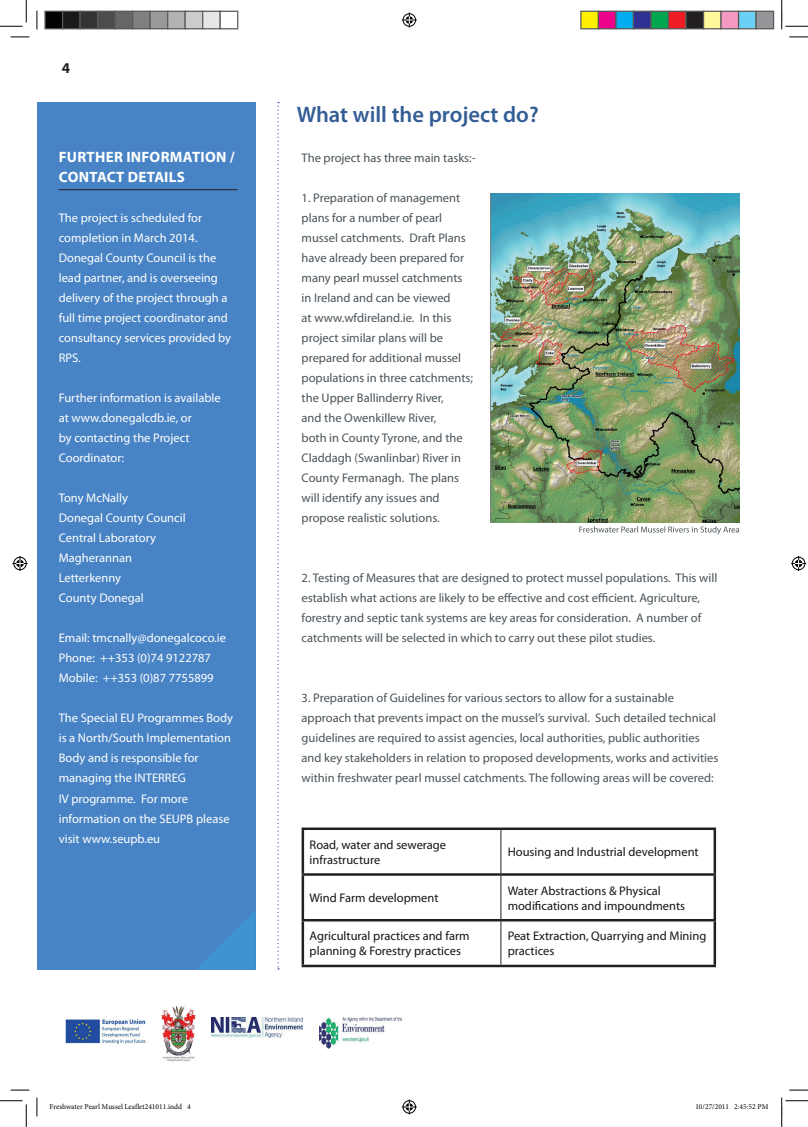
<style>
.page{position:relative;width:808px;height:1127px;background:#fff}
.page>*{position:absolute;margin:0;border:0;box-sizing:border-box;transform-origin:0 0}
.t1{font:600 22.5px "Myriad Pro";color:#335d95}
.t2{font:700 15px/20px "Myriad Pro";letter-spacing:.02em;color:#fff}
.t3{font:700 15px "Myriad Pro";color:#231f20}
.t4{font:12.5px/20px "Myriad Pro";color:#4a545a}
.t5{font:12.5px/20px "Myriad Pro";color:#fff}
.t6{font:12.5px/15.1px "Myriad Pro";color:#181417}
.t7{font:7.5px "Minion Pro";color:#000}
</style>
<div class="page">
<div style="left:37px;top:102px;width:218px;height:867px;background:#4884c5"></div>
<svg style="left:197px;top:911px;width:58px;height:58px"></svg>
<svg style="left:277px;top:102px;width:2px;height:867px"></svg>
<img style="left:319px;top:1017px;width:82px;height:31px">
<img style="left:212px;top:1017px;width:91px;height:20px">
<img style="left:161px;top:1006px;width:35px;height:54px">
<img style="left:65px;top:1019px;width:81px;height:25px">
<img style="left:490px;top:193px;width:248px;height:329px">
<hr style="left:500px;top:829px;width:1px;height:44px;background:#231f20">
<hr style="left:500px;top:875px;width:1px;height:43px;background:#231f20">
<hr style="left:500px;top:921px;width:1px;height:43px;background:#231f20">
<hr style="left:301px;top:827px;width:199px;height:2px;background:#231f20">
<hr style="left:301px;top:829px;width:3px;height:44px;background:#231f20">
<hr style="left:500px;top:827px;width:215px;height:2px;background:#231f20">
<hr style="left:713px;top:829px;width:2px;height:44px;background:#231f20">
<hr style="left:301px;top:873px;width:199px;height:2px;background:#231f20">
<hr style="left:301px;top:875px;width:3px;height:43px;background:#231f20">
<hr style="left:500px;top:873px;width:215px;height:2px;background:#231f20">
<hr style="left:713px;top:875px;width:2px;height:43px;background:#231f20">
<hr style="left:301px;top:918px;width:199px;height:3px;background:#231f20">
<hr style="left:301px;top:921px;width:3px;height:43px;background:#231f20">
<hr style="left:500px;top:918px;width:215px;height:3px;background:#231f20">
<hr style="left:713px;top:921px;width:2px;height:43px;background:#231f20">
<hr style="left:301px;top:964px;width:199px;height:2px;background:#231f20">
<hr style="left:500px;top:964px;width:215px;height:2px;background:#231f20">
<hr style="left:59px;top:189px;width:179px;height:1px;background:#231f20">
<svg style="left:579px;top:526px;width:159px;height:8px"></svg>
<svg style="left:11px;top:36px;width:18px;height:2px"></svg>
<svg style="left:789px;top:36px;width:18px;height:2px"></svg>
<svg style="left:11px;top:1089px;width:18px;height:1px"></svg>
<svg style="left:789px;top:1089px;width:18px;height:1px"></svg>
<svg style="left:36px;top:11px;width:2px;height:18px"></svg>
<svg style="left:36px;top:1097px;width:2px;height:18px"></svg>
<svg style="left:0;top:0;width:27px;height:27px"></svg>
<svg style="left:0;top:1100px;width:27px;height:26px"></svg>
<svg style="left:781px;top:0;width:26px;height:29px"></svg>
<svg style="left:781px;top:1097px;width:26px;height:29px"></svg>
<svg style="left:401px;top:13px;width:15px;height:15px"></svg>
<svg style="left:401px;top:1099px;width:15px;height:15px"></svg>
<svg style="left:13px;top:556px;width:15px;height:15px"></svg>
<svg style="left:791px;top:556px;width:14px;height:15px"></svg>
<div style="left:45px;top:11px;width:18px;height:18px;background:#000"></div>
<div style="left:44px;top:11px;width:19px;height:18px;border:1px solid #595959"></div>
<div style="left:63px;top:11px;width:17px;height:18px;background:#1a1a1a"></div>
<div style="left:62px;top:11px;width:19px;height:18px;border:1px solid #595959"></div>
<div style="left:80px;top:11px;width:18px;height:18px;background:#333"></div>
<div style="left:79px;top:11px;width:19px;height:18px;border:1px solid #595959"></div>
<div style="left:98px;top:11px;width:17px;height:18px;background:#4d4d4d"></div>
<div style="left:97px;top:11px;width:19px;height:18px;border:1px solid #595959"></div>
<div style="left:115px;top:11px;width:18px;height:18px;background:#666"></div>
<div style="left:114px;top:11px;width:19px;height:18px;border:1px solid #595959"></div>
<div style="left:133px;top:11px;width:17px;height:18px;background:#808080"></div>
<div style="left:132px;top:11px;width:19px;height:18px;border:1px solid #595959"></div>
<div style="left:150px;top:11px;width:18px;height:18px;background:#999"></div>
<div style="left:149px;top:11px;width:19px;height:18px;border:1px solid #595959"></div>
<div style="left:168px;top:11px;width:17px;height:18px;background:#b3b3b3"></div>
<div style="left:167px;top:11px;width:19px;height:18px;border:1px solid #595959"></div>
<div style="left:185px;top:11px;width:18px;height:18px;background:#ccc"></div>
<div style="left:184px;top:11px;width:19px;height:18px;border:1px solid #595959"></div>
<div style="left:203px;top:11px;width:17px;height:18px;background:#e6e6e6"></div>
<div style="left:202px;top:11px;width:19px;height:18px;border:1px solid #595959"></div>
<div style="left:219px;top:11px;width:19px;height:18px;border:1px solid #595959"></div>
<div style="left:580px;top:11px;width:18px;height:18px;background:#fff101"></div>
<div style="left:580px;top:11px;width:18px;height:18px;border:1px solid #595959"></div>
<div style="left:598px;top:11px;width:17px;height:18px;background:#ed028c"></div>
<div style="left:597px;top:11px;width:19px;height:18px;border:1px solid #595959"></div>
<div style="left:615px;top:11px;width:18px;height:18px;background:#00aeef"></div>
<div style="left:615px;top:11px;width:18px;height:18px;border:1px solid #595959"></div>
<div style="left:633px;top:11px;width:17px;height:18px;background:#2e3092"></div>
<div style="left:632px;top:11px;width:19px;height:18px;border:1px solid #595959"></div>
<div style="left:650px;top:11px;width:18px;height:18px;background:#00a54f"></div>
<div style="left:650px;top:11px;width:18px;height:18px;border:1px solid #595959"></div>
<div style="left:668px;top:11px;width:17px;height:18px;background:#ee1d23"></div>
<div style="left:667px;top:11px;width:19px;height:18px;border:1px solid #595959"></div>
<div style="left:685px;top:11px;width:18px;height:18px;background:#231f20"></div>
<div style="left:685px;top:11px;width:18px;height:18px;border:1px solid #595959"></div>
<div style="left:703px;top:11px;width:17px;height:18px;background:#fff79a"></div>
<div style="left:702px;top:11px;width:19px;height:18px;border:1px solid #595959"></div>
<div style="left:720px;top:11px;width:18px;height:18px;background:#f499c2"></div>
<div style="left:720px;top:11px;width:18px;height:18px;border:1px solid #595959"></div>
<div style="left:738px;top:11px;width:17px;height:18px;background:#6bcff6"></div>
<div style="left:737px;top:11px;width:19px;height:18px;border:1px solid #595959"></div>
<div style="left:755px;top:11px;width:18px;height:18px;background:#939598"></div>
<div style="left:755px;top:11px;width:18px;height:18px;border:1px solid #595959"></div>
<p class="t3" style="left:62px;top:58px;width:10px">4</p>
<p class="t2" style="left:59px;top:146px;width:177px">FURTHER INFORMATION /<br>CONTACT DETAILS</p>
<p class="t5" style="left:59px;top:207px;width:174px">The project is scheduled for completion in March 2014.<br>Donegal County Council is the lead partner, and is overseeing delivery of the project through a full time project coordinator and consultancy services provided by<br>RPS.</p>
<p class="t5" style="left:59px;top:387px;width:163px">Further information is available at www.donegalcdb.ie, or<br>by contacting the Project<br>Coordinator:</p>
<p class="t5" style="left:59px;top:487px;width:128px">Tony McNally<br>Donegal County Council<br>Central Laboratory<br>Magherannan<br>Letterkenny<br>County Donegal</p>
<p class="t5" style="left:59px;top:627px;width:169px">Email: tmcnally@donegalcoco.ie<br>Phone: ++353 (0)74 9122787<br>Mobile: ++353 (0)87 7755899</p>
<p class="t5" style="left:59px;top:707px;width:176px">The Special EU Programmes Body is a North/South Implementation<br>Body and is responsible for managing the INTERREG<br>IV programme. For more information on the SEUPB please visit www.seupb.eu</p>
<h1 class="t1" style="left:296px;top:100px;width:243px">What will the project do?</h1>
<p class="t4" style="left:301px;top:147px;width:175px">The project has three main tasks:-</p>
<p class="t4" style="left:301px;top:187px;width:173px">1. Preparation of management plans for a number of pearl mussel catchments. Draft Plans have already been prepared for many pearl mussel catchments in Ireland and can be viewed<br>at www.wfdireland.ie. In this project similar plans will be prepared for additional mussel populations in three catchments; the Upper Ballinderry River,<br>and the Owenkillew River,<br>both in County Tyrone, and the<br>Claddagh (Swanlinbar) River in<br>County Fermanagh. The plans will identify any issues and propose realistic solutions.</p>
<p class="t4" style="left:301px;top:567px;width:417px">2. Testing of Measures that are designed to protect mussel populations. This will establish what actions are likely to be effective and cost efficient. Agriculture, forestry and septic tank systems are key areas for consideration. A number of catchments will be selected in which to carry out these pilot studies.</p>
<p class="t4" style="left:301px;top:687px;width:418px">3. Preparation of Guidelines for various sectors to allow for a sustainable approach that prevents impact on the mussel’s survival. Such detailed technical guidelines are required to assist agencies, local authorities, public authorities and key stakeholders in relation to proposed developments, works and activities within freshwater pearl mussel catchments. The following areas will be covered:</p>
<p class="t6" style="left:309px;top:836px;width:138px">Road, water and sewerage infrastructure</p>
<p class="t6" style="left:507px;top:844px;width:192px">Housing and Industrial development</p>
<p class="t6" style="left:309px;top:889px;width:130px">Wind Farm development</p>
<p class="t6" style="left:507px;top:882px;width:179px">Water Abstractions &amp; Physical modifications and impoundments</p>
<p class="t6" style="left:309px;top:928px;width:161px">Agricultural practices and farm planning &amp; Forestry practices</p>
<p class="t6" style="left:507px;top:928px;width:200px">Peat Extraction, Quarrying and Mining practices</p>
<p class="t7" style="left:49px;top:1101px;width:143px">Freshwater Pearl Mussel Leaflet241011.indd 4</p>
<p class="t7" style="left:695px;top:1101px;width:74px">10/27/2011 2:45:52 PM</p>
</div>
